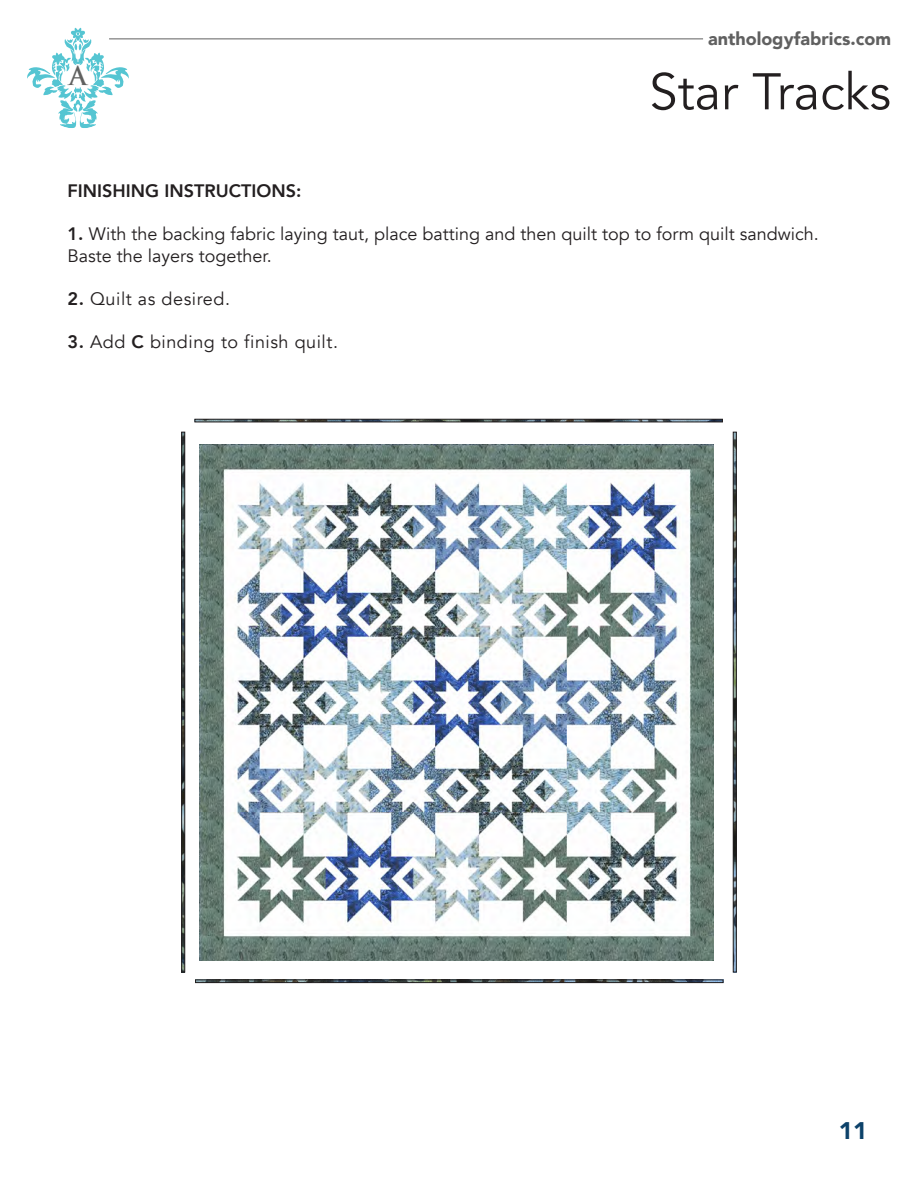
<style>
.page{position:relative;width:918px;height:1188px;background:#fff}
.page>*{position:absolute;margin:0;border:0;box-sizing:border-box;transform-origin:0 0}
.t1{font:51px "Avenir";color:#231f20}
.t2{font:700 25.35px "Trajan Pro";color:#606160}
.t3{font:900 24px "Avenir";color:#0d426a}
.t4{font:18px/21.6px "Avenir";color:#231f20}
.t5{font:18px "Avenir";letter-spacing:.03em;color:#231f20}
.t6{font:800 18px "Avenir";color:#231f20}
.t7{font:900 18px "Avenir";color:#606060}
.s1{font-weight:800}
</style>
<div class="page">
<svg style="left:27px;top:28px;width:102px;height:100px"></svg>
<hr style="left:109px;top:39px;width:594px;height:1px;background:#606060">
<div style="left:181px;top:432px;width:4px;height:540px;border:1px solid #231f20"></div>
<div style="left:733px;top:432px;width:4px;height:540px;border:1px solid #231f20"></div>
<div style="left:195px;top:419px;width:528px;height:3px;border:1px solid #231f20"></div>
<div style="left:195px;top:980px;width:528px;height:3px;border:1px solid #231f20"></div>
<img style="left:200px;top:445px;width:514px;height:515px">
<h2 class="t2" style="left:69px;top:60px;width:19px">A</h2>
<p class="t7" style="left:708px;top:23px;width:184px">anthologyfabrics.com</p>
<h1 class="t1" style="left:649px;top:61px;width:243px">Star Tracks</h1>
<p class="t6" style="left:68px;top:177px;width:235px">FINISHING INSTRUCTIONS:</p>
<p class="t4" style="left:68px;top:224px;width:753px"><span class="s1">1.</span> With the backing fabric laying taut, place batting and then quilt top to form quilt sandwich.<br>Baste the layers together.</p>
<p class="t5" style="left:68px;top:288px;width:164px"><span class="s1">2.</span> Quilt as desired.</p>
<p class="t5" style="left:68px;top:332px;width:272px"><span class="s1">3.</span> Add <span class="s1">C</span> binding to finish quilt.</p>
<h3 class="t3" style="left:839px;top:1110px;width:30px">11</h3>
</div>
